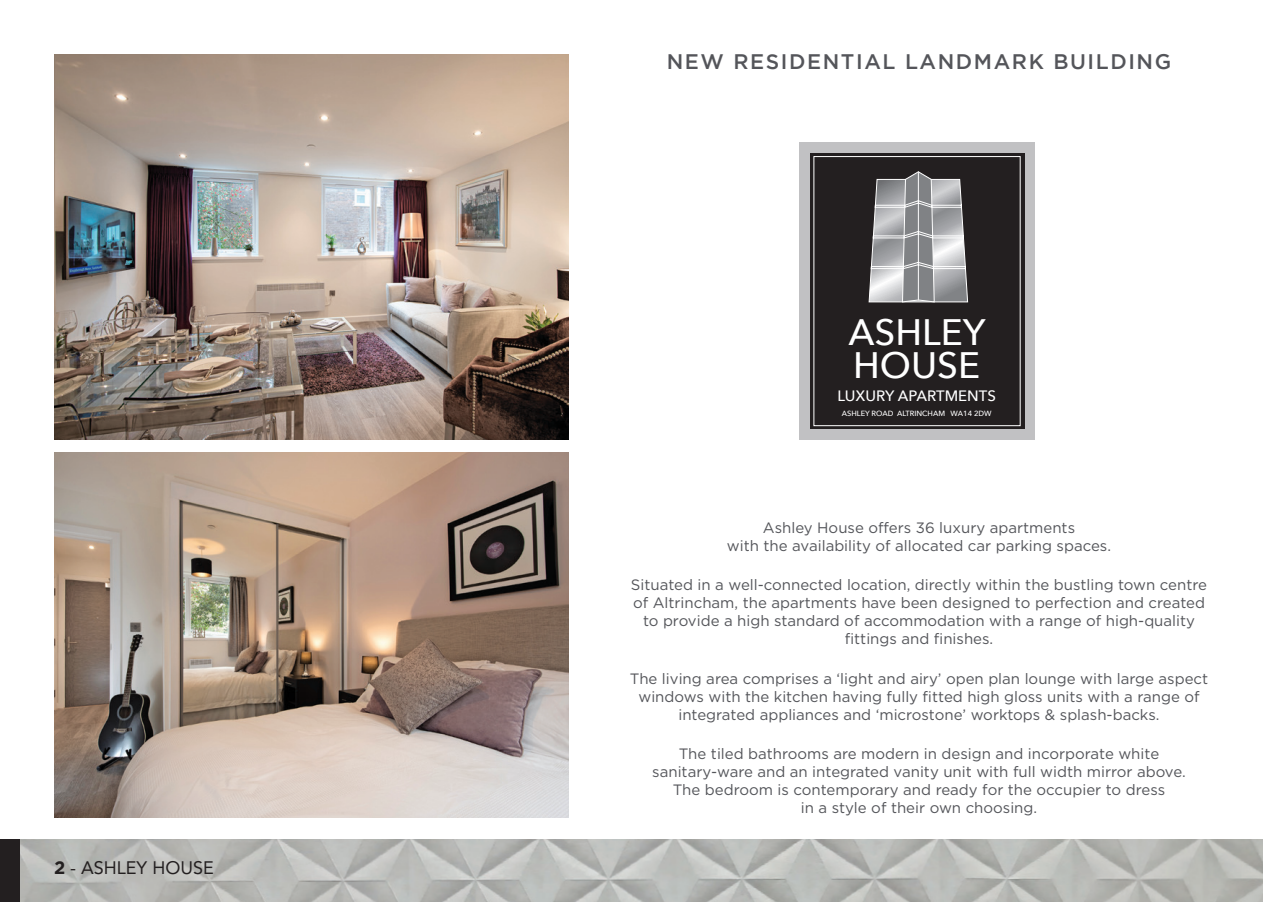
<style>
.page{position:relative;width:1263px;height:902px;background:#fff}
.page>*{position:absolute;margin:0;border:0;box-sizing:border-box;transform-origin:0 0}
.t1{font:500 36.75px "Avenir Next";color:#fff}
.t2{font:500 21px "Gotham";letter-spacing:.075em;color:#54555a}
.t3{font:18px "Avenir";color:#231f20}
.t4{font:15px/18px "Gotham HTF";color:#54555a;text-align:center}
.t5{font:500 15px "Avenir Next";color:#fff}
.t6{font:500 7.5px "Avenir Next";color:#fff}
.s1{font-family:"Gotham HTF";font-weight:700}
</style>
<div class="page">
<img style="left:20px;top:839px;width:1243px;height:62px">
<img style="left:54px;top:54px;width:514px;height:385px">
<img style="left:54px;top:452px;width:514px;height:365px">
<div style="left:799px;top:142px;width:236px;height:297px;background:#c1c1c3"></div>
<div style="left:810px;top:153px;width:214px;height:276px;background:#231f20"></div>
<div style="left:814px;top:156px;width:206px;height:270px;border:1px solid #fff"></div>
<svg style="left:868px;top:171px;width:101px;height:131px"></svg>
<div style="left:0;top:839px;width:20px;height:62px;background:#231f20"></div>
<p class="t3" style="left:54px;top:857px;width:161px"><span class="s1">2</span> - ASHLEY HOUSE</p>
<p class="t2" style="left:667px;top:50px;width:506px">NEW RESIDENTIAL LANDMARK BUILDING</p>
<p class="t1" style="left:848px;top:300px;width:139px">ASHLEY</p>
<p class="t1" style="left:853px;top:334px;width:129px">HOUSE</p>
<p class="t5" style="left:837px;top:383px;width:160px">LUXURY APARTMENTS</p>
<p class="t6" style="left:842px;top:407px;width:151px">ASHLEY ROAD ALTRINCHAM WA14 2DW</p>
<p class="t4" style="left:727px;top:518px;width:386px">Ashley House offers 36 luxury apartments<br>with the availability of allocated car parking spaces.</p>
<p class="t4" style="left:631px;top:575px;width:578px">Situated in a well-connected location, directly within the bustling town centre of Altrincham, the apartments have been designed to perfection and created to provide a high standard of accommodation with a range of high-quality fittings and finishes.</p>
<p class="t4" style="left:630px;top:669px;width:580px">The living area comprises a ‘light and airy’ open plan lounge with large aspect windows with the kitchen having fully fitted high gloss units with a range of integrated appliances and ‘microstone’ worktops &amp; splash-backs.</p>
<p class="t4" style="left:652px;top:744px;width:535px">The tiled bathrooms are modern in design and incorporate white sanitary-ware and an integrated vanity unit with full width mirror above.<br>The bedroom is contemporary and ready for the occupier to dress<br>in a style of their own choosing.</p>
</div>
